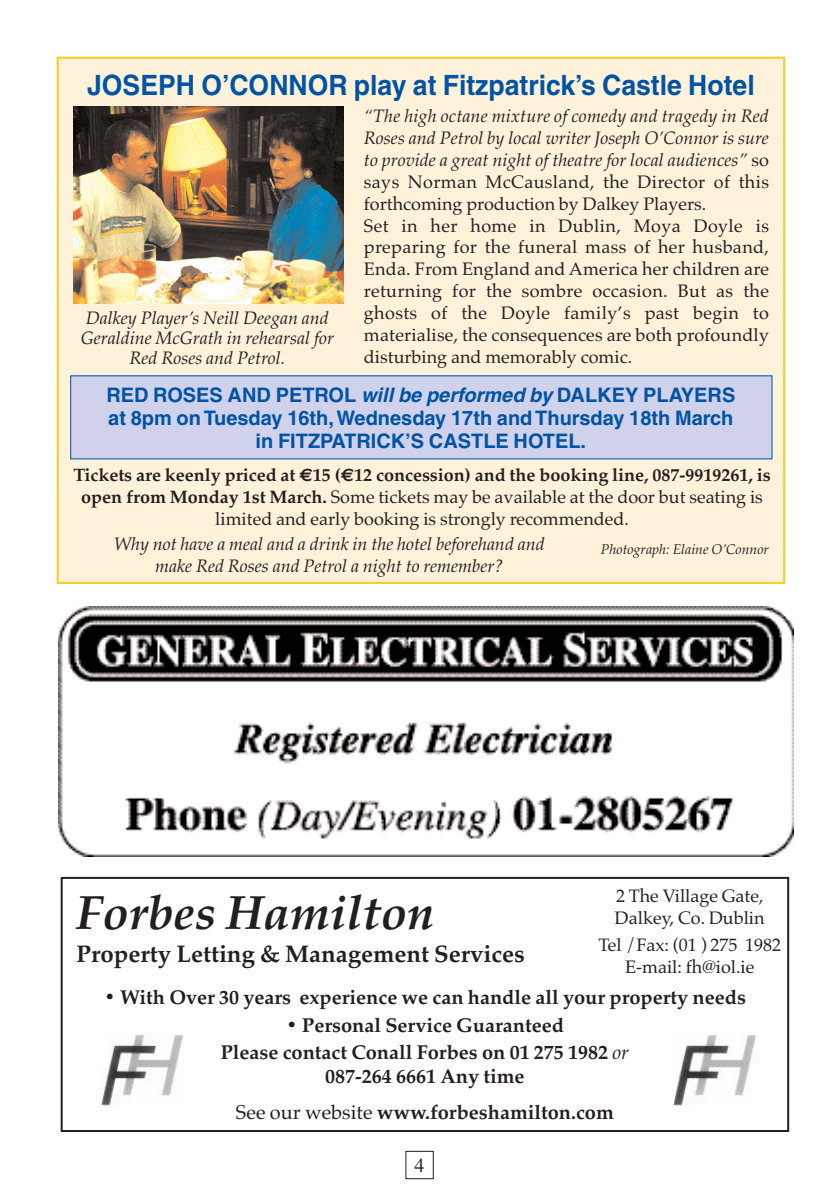
<style>
.page{position:relative;width:840px;height:1190px;background:#fff}
.page>*{position:absolute;margin:0;border:0;box-sizing:border-box;transform-origin:0 0}
.t1{font:italic 700 48px "Palatino";color:#241f1f}
.t2{font:700 28px "Helvetica";color:#0153a6;scale:.95 1}
.t3{font:700 24px "Palatino";color:#241f1f}
.t4{font:700 20px/27.2px "Palatino";color:#241f1f;text-align:center}
.t5{font:700 20px/23px "Helvetica";color:#0153a6;text-align:center}
.t6{font:20px "Times";color:#241f1f}
.t7{font:18px/22px "Palatino";letter-spacing:.01em;color:#241f1f}
.t8{font:700 18px/22px "Palatino";color:#241f1f;text-align:center}
.t9{font:italic 18px/20px "Palatino";color:#241f1f;text-align:center}
.t10{font:italic 14px "Palatino";color:#241f1f}
.s1{font-style:italic}
.s2{font-family:"Euro Sans"}
.s3{font-weight:400}
.s4{font-weight:400;font-style:italic}
</style>
<div class="page">
<div style="left:405px;top:1151px;width:29px;height:28px;border:1px solid #241f1f"></div>
<div style="left:61px;top:877px;width:728px;height:255px;border:2px solid #241f1f"></div>
<img style="left:100px;top:1033px;width:83px;height:73px">
<img style="left:673px;top:1034px;width:83px;height:72px">
<img style="left:58px;top:607px;width:736px;height:250px">
<div style="left:58px;top:58px;width:726px;height:525px;background:#fff2db"></div>
<img style="left:74px;top:106px;width:270px;height:197px">
<div style="left:71px;top:376px;width:701px;height:83px;background:#cfd2ea"></div>
<h2 class="t2" style="left:87px;top:75px;width:704px">JOSEPH O’CONNOR play at Fitzpatrick’s Castle Hotel</h2>
<p class="t9" style="left:81px;top:310px;width:255px">Dalkey Player’s Neill Deegan and<br>Geraldine McGrath in rehearsal for<br>Red Roses and Petrol.</p>
<p class="t7" style="left:364px;top:107px;width:407px"><span class="s1">“The high octane mixture of comedy and tragedy in Red Roses and Petrol by local writer Joseph O’Connor is sure to provide a great night of theatre for local audiences”</span> so says Norman McCausland, the Director of this forthcoming production by Dalkey Players.<br>Set in her home in Dublin, Moya Doyle is preparing for the funeral mass of her husband, Enda. From England and America her children are returning for the sombre occasion. But as the ghosts of the Doyle family’s past begin to materialise, the consequences are both profoundly disturbing and memorably comic.</p>
<p class="t5" style="left:106px;top:385px;width:631px">RED ROSES AND PETROL <span class="s1">will be performed by</span> DALKEY PLAYERS at 8pm on Tuesday 16th,Wednesday 17th and Thursday 18th March in FITZPATRICK’S CASTLE HOTEL.</p>
<p class="t8" style="left:73px;top:466px;width:699px">Tickets are keenly priced at <span class="s2">€</span>15 (<span class="s2">€</span>12 concession) and the booking line, 087-9919261, is open from Monday 1st March. <span class="s3">Some tickets may be available at the door but seating is limited and early booking is strongly recommended.</span></p>
<p class="t10" style="left:601px;top:544px;width:170px">Photograph: Elaine O’Connor</p>
<p class="t9" style="left:114px;top:535px;width:432px;line-height:22px">Why not have a meal and a drink in the hotel beforehand and make Red Roses and Petrol a night to remember?</p>
<h1 class="t1" style="left:76px;top:894px;width:360px">Forbes Hamilton</h1>
<p class="t7" style="left:615px;top:887px;width:151px">2 The Village Gate,<br>Dalkey, Co. Dublin</p>
<p class="t7" style="left:598px;top:936px;width:184px;text-align:center">Tel /Fax: (01 ) 275 1982<br>E-mail: fh@iol.ie</p>
<h3 class="t3" style="left:77px;top:945px;width:450px">Property Letting &amp; Management Services</h3>
<p class="t4" style="left:104px;top:986px;width:644px">• With Over 30 years experience we can handle all your property needs</p>
<p class="t4" style="left:221px;top:1013px;width:410px">• Personal Service Guaranteed<br>Please contact Conall Forbes on 01 275 1982 <span class="s4">or</span></p>
<p class="t4" style="left:325px;top:1065px;width:201px">087-264 6661 Any time</p>
<p class="t4" style="left:236px;top:1101px;width:379px"><span class="s3">See our website</span> www.forbeshamilton.com</p>
<p class="t6" style="left:415px;top:1158px;width:11px">4</p>
</div>
